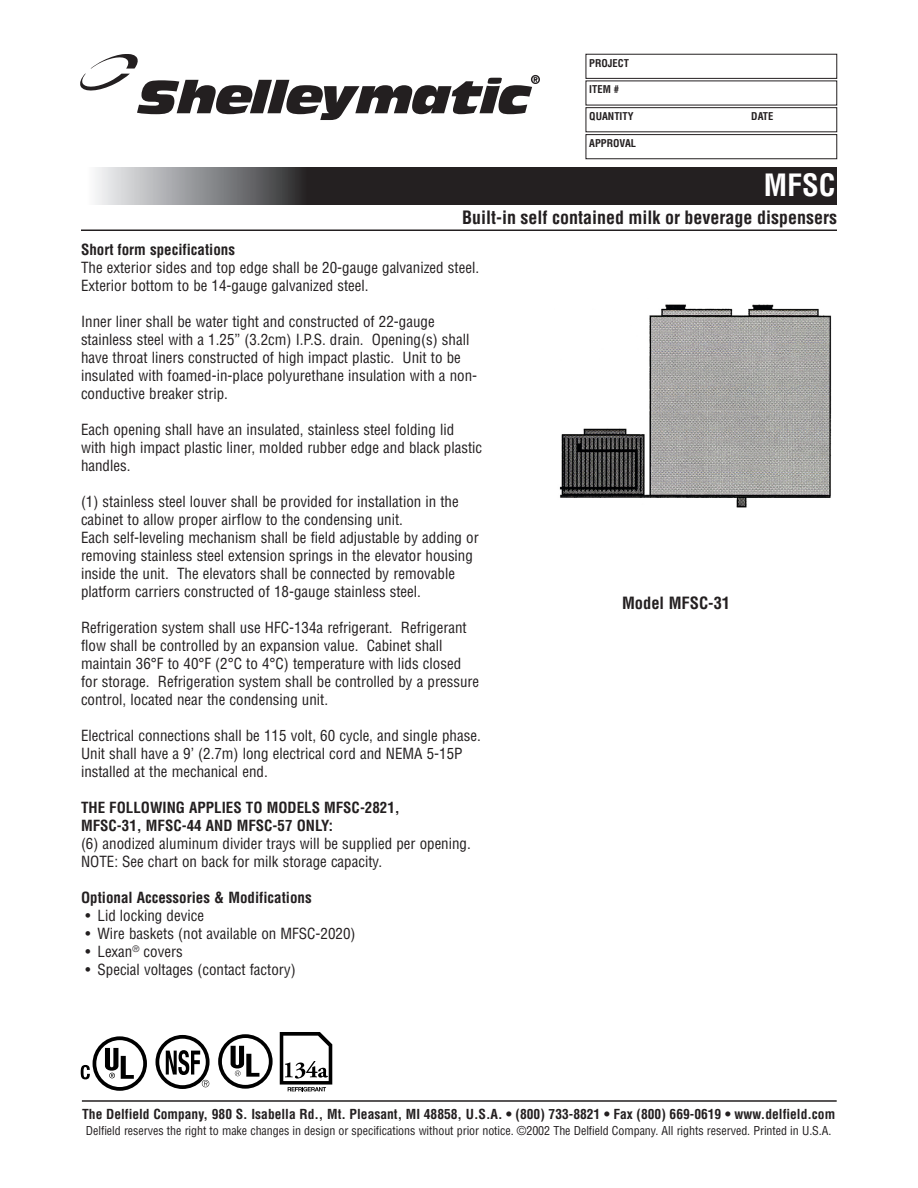
<style>
.page{position:relative;width:918px;height:1188px;background:#fff}
.page>*{position:absolute;margin:0;border:0;box-sizing:border-box;transform-origin:0 0}
.t1{font:700 condensed 30px "Helvetica";color:#fff}
.t2{font:700 condensed 18px "Helvetica";color:#231f20}
.t3{font:700 condensed 16.5px "Helvetica";color:#231f20}
.t4{font:condensed 15px/18px "Helvetica";color:#231f20}
.t5{font:700 condensed 15px/18px "Helvetica";color:#231f20}
.t6{font:700 condensed 13.5px "Helvetica";color:#231f20}
.t7{font:condensed 12px "Helvetica";letter-spacing:-.005em;color:#231f20}
.t8{font:700 condensed 10.5px "Helvetica";color:#231f20}
</style>
<div class="page">
<svg style="left:81px;top:54px;width:459px;height:66px"></svg>
<svg style="left:156px;top:1035px;width:54px;height:54px"></svg>
<svg style="left:81px;top:1036px;width:66px;height:55px"></svg>
<svg style="left:218px;top:1034px;width:55px;height:55px"></svg>
<svg style="left:95px;top:167px;width:742px;height:38px;background:#434142"></svg>
<div style="left:586px;top:54px;width:251px;height:25px;border:1px solid #231f20"></div>
<div style="left:586px;top:107px;width:251px;height:25px;border:1px solid #231f20"></div>
<div style="left:586px;top:134px;width:251px;height:25px;border:1px solid #231f20"></div>
<hr style="left:82px;top:1100px;width:755px;height:2px;background:#231f20">
<hr style="left:81px;top:230px;width:756px;height:1px;background:#231f20">
<svg style="left:280px;top:1032px;width:52px;height:59px"></svg>
<img style="left:559px;top:304px;width:273px;height:204px">
<p class="t8" style="left:589px;top:56px;width:41px">PROJECT</p>
<p class="t8" style="left:589px;top:83px;width:31px">ITEM #</p>
<p class="t8" style="left:589px;top:110px;width:46px">QUANTITY</p>
<p class="t8" style="left:751px;top:110px;width:24px">DATE</p>
<p class="t8" style="left:589px;top:136px;width:48px">APPROVAL</p>
<h1 class="t1" style="left:764px;top:167px;width:73px">MFSC</h1>
<p class="t2" style="left:462px;top:207px;width:376px">Built-in self contained milk or beverage dispensers</p>
<p class="t5" style="left:81px;top:240px;width:156px">Short form specifications</p>
<p class="t4" style="left:81px;top:258px;width:400px">The exterior sides and top edge shall be 20-gauge galvanized steel.<br>Exterior bottom to be 14-gauge galvanized steel.</p>
<p class="t4" style="left:81px;top:312px;width:398px">Inner liner shall be water tight and constructed of 22-gauge stainless steel with a 1.25” (3.2cm) I.P.S. drain. Opening(s) shall have throat liners constructed of high impact plastic. Unit to be insulated with foamed-in-place polyurethane insulation with a non&shy;conductive breaker strip.</p>
<p class="t4" style="left:81px;top:420px;width:403px">Each opening shall have an insulated, stainless steel folding lid with high impact plastic liner, molded rubber edge and black plastic handles.</p>
<p class="t4" style="left:81px;top:492px;width:399px">(1) stainless steel louver shall be provided for installation in the cabinet to allow proper airflow to the condensing unit.<br>Each self-leveling mechanism shall be field adjustable by adding or removing stainless steel extension springs in the elevator housing inside the unit. The elevators shall be connected by removable platform carriers constructed of 18-gauge stainless steel.</p>
<p class="t4" style="left:81px;top:618px;width:400px">Refrigeration system shall use HFC-134a refrigerant. Refrigerant flow shall be controlled by an expansion value. Cabinet shall maintain 36°F to 40°F (2°C to 4°C) temperature with lids closed for storage. Refrigeration system shall be controlled by a pressure control, located near the condensing unit.</p>
<p class="t4" style="left:81px;top:726px;width:401px">Electrical connections shall be 115 volt, 60 cycle, and single phase.<br>Unit shall have a 9’ (2.7m) long electrical cord and NEMA 5-15P installed at the mechanical end.</p>
<p class="t5" style="left:81px;top:798px;width:320px">THE FOLLOWING APPLIES TO MODELS MFSC-2821,<br>MFSC-31, MFSC-44 AND MFSC-57 ONLY:</p>
<p class="t4" style="left:81px;top:834px;width:391px">(6) anodized aluminum divider trays will be supplied per opening.<br>NOTE: See chart on back for milk storage capacity.</p>
<p class="t5" style="left:81px;top:888px;width:232px">Optional Accessories &amp; Modifications</p>
<p class="t4" style="left:86px;top:906px;width:120px">• Lid locking device</p>
<p class="t4" style="left:86px;top:924px;width:272px">• Wire baskets (not available on MFSC-2020)</p>
<p class="t4" style="left:86px;top:942px;width:99px">• Lexan<sup>®</sup> covers</p>
<p class="t4" style="left:86px;top:960px;width:212px">• Special voltages (contact factory)</p>
<p class="t3" style="left:622px;top:593px;width:110px">Model MFSC-31</p>
<p class="t6" style="left:82px;top:1105px;width:754px">The Delfield Company, 980 S. Isabella Rd., Mt. Pleasant, MI 48858, U.S.A. • (800) 733-8821 • Fax (800) 669-0619 • www.delfield.com</p>
<p class="t7" style="left:86px;top:1123px;width:747px">Delfield reserves the right to make changes in design or specifications without prior notice. ©2002 The Delfield Company. All rights reserved. Printed in U.S.A.</p>
</div>
